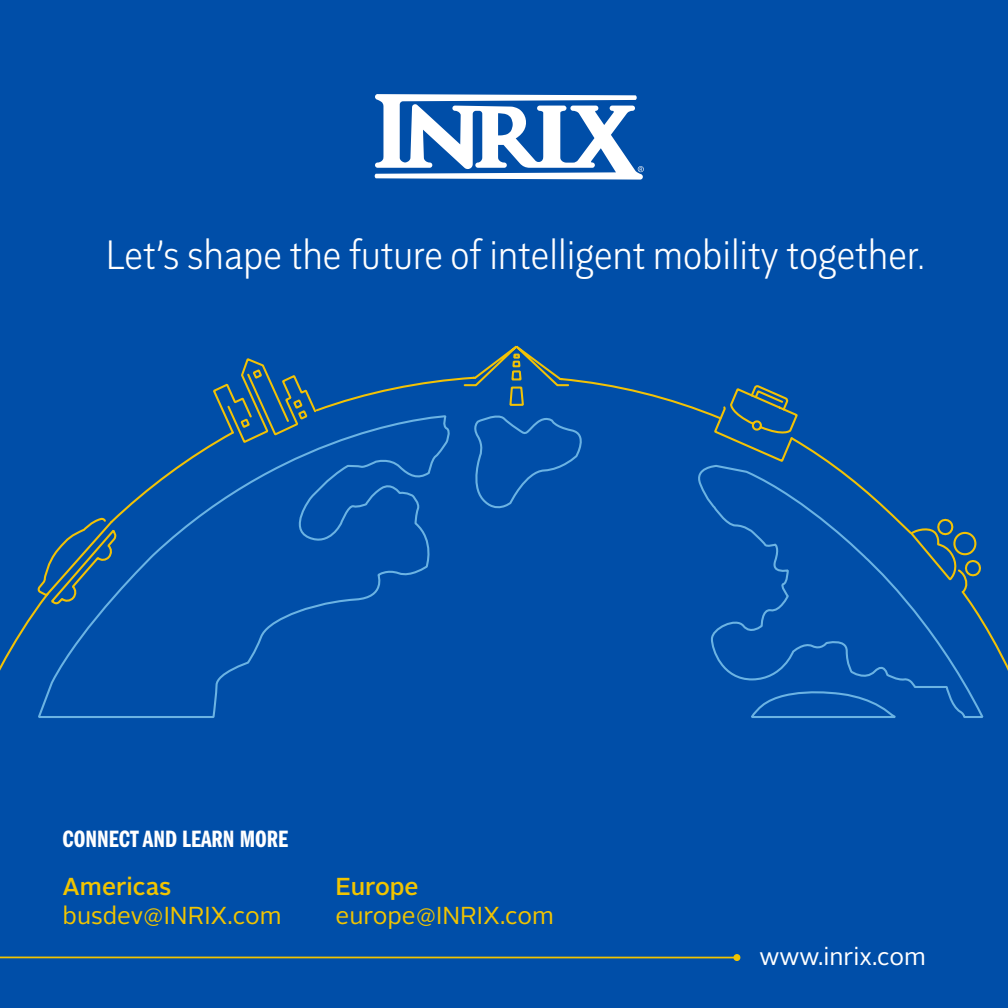
<style>
.page{position:relative;width:1008px;height:1008px;background:#004ea8}
.page>*{position:absolute;margin:0;border:0;box-sizing:border-box;transform-origin:0 0}
.t1{font:300 condensed 42px "Trilogy Sans";color:#fff}
.t2{font:24.5px "Alright Sans";color:#f1c400}
.t3{font:24.5px "Franklin Gothic LT Pro Dm Cm";color:#fff}
.t4{font:500 24.5px "Alright Sans";color:#f1c400}
.t5{font:24.5px "Alright Sans";color:#fff}
</style>
<div class="page">
<hr style="left:0;top:957px;width:737px;height:1px;background:#f1c400">
<div style="left:733px;top:954px;width:7px;height:7px;background:#f1c400;border-radius:50%"></div>
<svg style="left:38px;top:410px;width:946px;height:308px"></svg>
<svg style="left:0;top:516px;width:1008px;height:188px"></svg>
<svg style="left:211px;top:345px;width:512px;height:100px"></svg>
<svg style="left:374px;top:97px;width:270px;height:83px"></svg>
<p class="t1" style="left:105px;top:231px;width:821px">Let’s shape the future of intelligent mobility together.</p>
<p class="t3" style="left:63px;top:826px;width:227px">CONNECT AND LEARN MORE</p>
<p class="t4" style="left:63px;top:869px;width:110px">Americas</p>
<p class="t2" style="left:63px;top:899px;width:221px">busdev@INRIX.com</p>
<p class="t4" style="left:336px;top:869px;width:85px">Europe</p>
<p class="t2" style="left:336px;top:899px;width:220px">europe@INRIX.com</p>
<p class="t5" style="left:760px;top:940px;width:168px">www.inrix.com</p>
</div>
